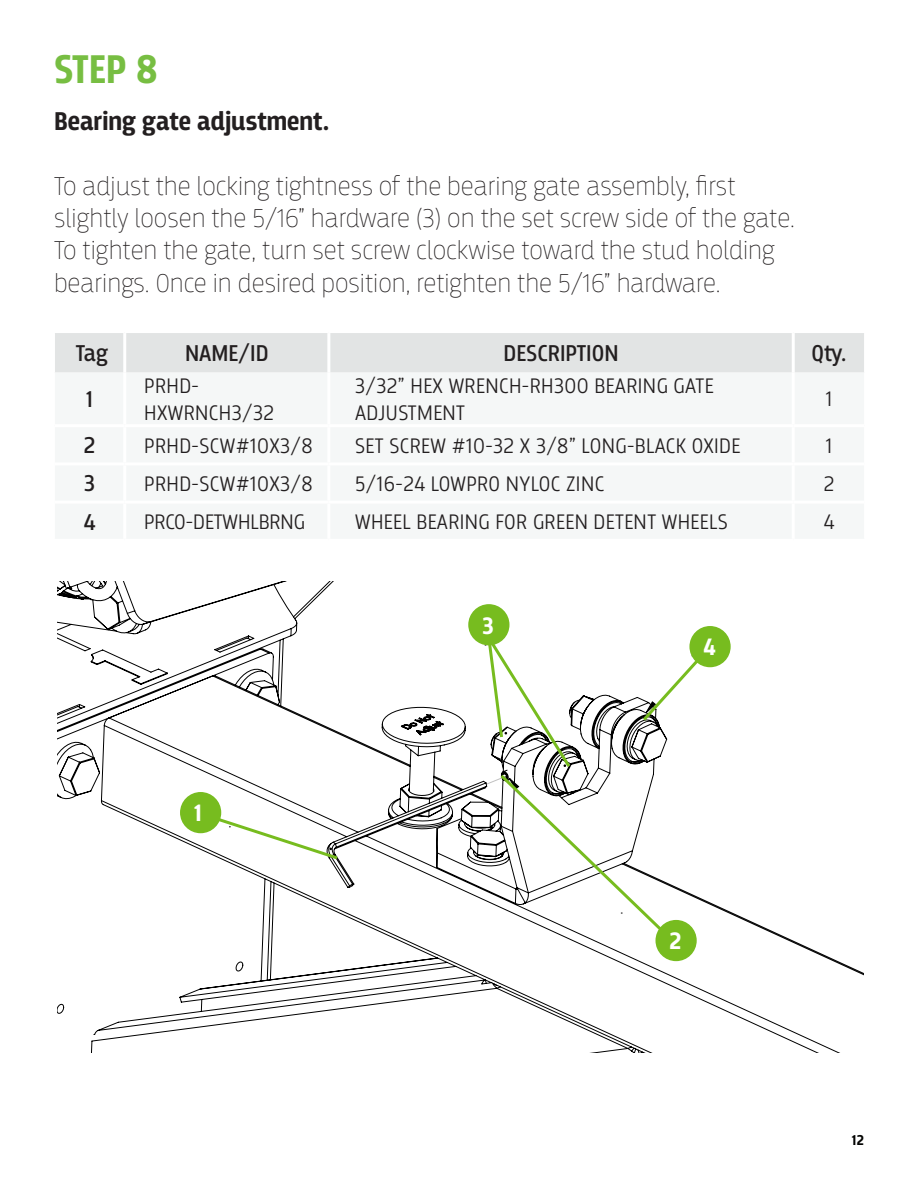
<style>
.page{position:relative;width:918px;height:1188px;background:#fff}
.page>*{position:absolute;margin:0;border:0;box-sizing:border-box;transform-origin:0 0}
.t1{font:700 42px "Breakers";color:#77be42}
.t2{font:100 27px/32.4px "Breakers";color:#231f20}
.t3{font:700 27px "Breakers";color:#231f20}
.t4{font:700 24.9px "Breakers";color:#fff}
.t5{font:24px "Breakers";color:#231f20}
.BLACK-Table-General{font:300 22.05px/26.4px "Breakers";letter-spacing:.02em;color:#231f20}
.BLACK-Table-General-2{font:300 22.05px "Breakers";color:#231f20}
.t6{font:700 15px "Breakers";color:#040503}
</style>
<div class="page">
<svg style="left:57px;top:582px;width:807px;height:470px"></svg>
<div style="left:181px;top:793px;width:40px;height:39px;background:#77bc1f;border-radius:50%"></div>
<div style="left:180px;top:792px;width:41px;height:41px;border:2px solid #77bc1f;border-radius:50%"></div>
<div style="left:469px;top:605px;width:40px;height:40px;background:#77bc1f;border-radius:50%"></div>
<div style="left:468px;top:604px;width:41px;height:41px;border:2px solid #77bc1f;border-radius:50%"></div>
<div style="left:690px;top:627px;width:40px;height:40px;background:#77bc1f;border-radius:50%"></div>
<div style="left:689px;top:626px;width:42px;height:41px;border:2px solid #77bc1f;border-radius:50%"></div>
<div style="left:656px;top:921px;width:40px;height:39px;background:#77bc1f;border-radius:50%"></div>
<div style="left:655px;top:920px;width:42px;height:41px;border:2px solid #77bc1f;border-radius:50%"></div>
<svg style="left:197px;top:810px;width:144px;height:52px"></svg>
<svg style="left:482px;top:625px;width:226px;height:312px"></svg>
<div style="left:55px;top:333px;width:809px;height:40px;background:#e2e4e4"></div>
<hr style="left:123px;top:333px;width:3px;height:40px;background:#fff">
<hr style="left:327px;top:333px;width:3px;height:40px;background:#fff">
<hr style="left:792px;top:333px;width:3px;height:40px;background:#fff">
<p class="t1" style="left:54px;top:45px;width:105px">STEP 8</p>
<p class="t3" style="left:54px;top:105px;width:277px">Bearing gate adjustment.</p>
<p class="t2" style="left:54px;top:169px;width:743px">To adjust the locking tightness of the bearing gate assembly, first slightly loosen the 5/16” hardware (3) on the set screw side of the gate.<br>To tighten the gate, turn set screw clockwise toward the stud holding bearings. Once in desired position, retighten the 5/16” hardware.</p>
<p class="t5" style="left:76px;top:339px;width:34px">Tag</p>
<p class="t5" style="left:185px;top:339px;width:85px">NAME/ID</p>
<p class="t5" style="left:504px;top:339px;width:117px">DESCRIPTION</p>
<p class="t5" style="left:812px;top:339px;width:36px">Qty.</p>
<p class="t5" style="left:86px;top:385px;width:8px">1</p>
<p class="BLACK-Table-General" style="left:144px;top:373px;width:131px">PRHD-<br>HXWRNCH3/32</p>
<p class="BLACK-Table-General" style="left:355px;top:373px;width:360px">3/32” HEX WRENCH-RH300 BEARING GATE<br>ADJUSTMENT</p>
<p class="BLACK-Table-General" style="left:826px;top:386px;width:8px">1</p>
<p class="t5" style="left:84px;top:431px;width:13px">2</p>
<p class="BLACK-Table-General" style="left:144px;top:432px;width:170px">PRHD-SCW#10X3/8</p>
<p class="BLACK-Table-General" style="left:355px;top:432px;width:387px">SET SCREW #10-32 X 3/8” LONG-BLACK OXIDE</p>
<p class="BLACK-Table-General" style="left:826px;top:432px;width:8px">1</p>
<p class="t5" style="left:84px;top:470px;width:12px">3</p>
<p class="BLACK-Table-General" style="left:144px;top:470px;width:170px">PRHD-SCW#10X3/8</p>
<p class="BLACK-Table-General" style="left:355px;top:470px;width:251px">5/16-24 LOWPRO NYLOC ZINC</p>
<p class="BLACK-Table-General" style="left:824px;top:470px;width:12px">2</p>
<p class="t5" style="left:84px;top:508px;width:13px">4</p>
<p class="BLACK-Table-General-2" style="left:144px;top:509px;width:162px">PRCO-DETWHLBRNG</p>
<p class="BLACK-Table-General" style="left:355px;top:508px;width:374px">WHEEL BEARING FOR GREEN DETENT WHEELS</p>
<p class="BLACK-Table-General" style="left:824px;top:508px;width:12px">4</p>
<p class="t4" style="left:194px;top:799px;width:9px">1</p>
<p class="t4" style="left:482px;top:611px;width:13px">3</p>
<p class="t4" style="left:704px;top:633px;width:14px">4</p>
<p class="t4" style="left:670px;top:927px;width:13px">2</p>
<p class="t6" style="left:852px;top:1131px;width:14px">12</p>
</div>
